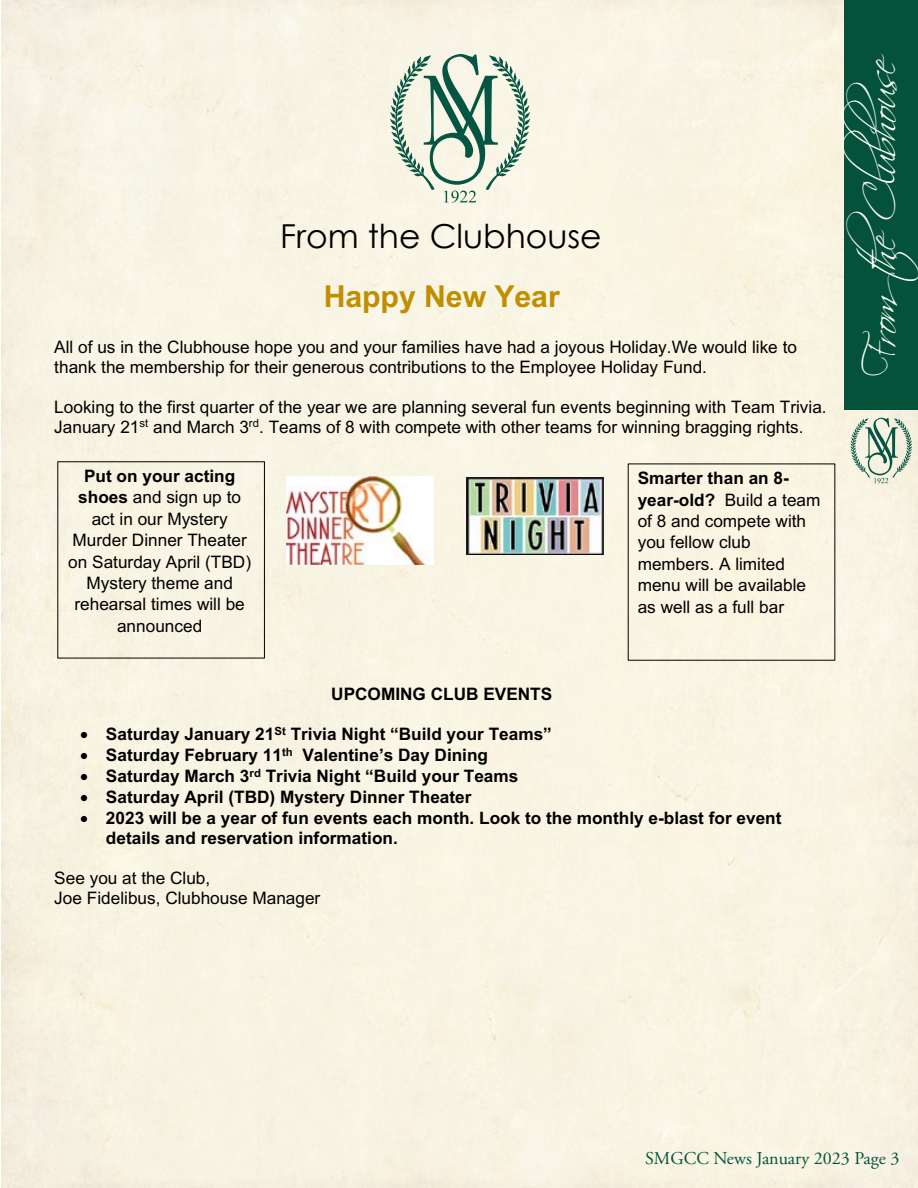
<style>
.page{position:relative;width:918px;height:1188px;background:#fff}
.page>*{position:absolute;margin:0;border:0;box-sizing:border-box;transform-origin:0 0}
.t1{font:43.5px "Scriptina";letter-spacing:-.095em;color:#fff}
.t2{font:33px "Century Gothic";color:#000}
.t3{font:700 30.3px "Arial";letter-spacing:-.005em;color:#bf8f00}
.t4{font:18px "Adobe Garamond Pro";color:#04523a}
.t5{font:17.25px/21.3px "Arial";color:#000}
.t6{font:700 17.25px/20px "Arial";color:#000}
.s1{font-weight:700}
</style>
<div class="page">
<div style="left:1px;top:0;width:917px;height:1188px;background:#f8f4e3"></div>
<div style="left:844px;top:0;width:74px;height:410px;background:#04523a"></div>
<svg style="left:850px;top:418px;width:62px;height:65px;background:#becdbb"></svg>
<svg style="left:390px;top:54px;width:140px;height:149px;background:#bfcfbf"></svg>
<img style="left:287px;top:477px;width:146px;height:88px">
<img style="left:467px;top:478px;width:136px;height:76px">
<h2 class="t2" style="left:280px;top:215px;width:323px">From the Clubhouse</h2>
<h3 class="t3" style="left:324px;top:275px;width:238px">Happy New Year</h3>
<p class="t5" style="left:54px;top:337px;width:744px;line-height:19.6px">All of us in the Clubhouse hope you and your families have had a joyous Holiday.We would like to thank the membership for their generous contributions to the Employee Holiday Fund.</p>
<p class="t5" style="left:54px;top:396px;width:774px;line-height:20px">Looking to the first quarter of the year we are planning several fun events beginning with Team Trivia.<br>January 21<sup>st</sup> and March 3<sup>rd</sup>. Teams of 8 with compete with other teams for winning bragging rights.</p>
<p class="t5" style="left:68px;top:465px;width:184px;text-align:center"><span class="s1">Put on your acting shoes</span> and sign up to act in our Mystery<br>Murder Dinner Theater on Saturday April (TBD)<br>Mystery theme and rehearsal times will be announced</p>
<p class="t5" style="left:638px;top:467px;width:184px"><span class="s1">Smarter than an 8- year-old?</span> Build a team of 8 and compete with you fellow club members. A limited menu will be available as well as a full bar</p>
<h1 class="t1" style="left:855px;top:376px;width:324px;rotate:-90deg">Fromthe Clubhouse</h1>
<p class="t6" style="left:331px;top:684px;width:222px">UPCOMING CLUB EVENTS</p>
<p class="t6" style="left:80px;top:725px;width:473px">• Saturday January 21<sup>St</sup> Trivia Night “Build your Teams”</p>
<p class="t6" style="left:80px;top:746px;width:409px">• Saturday February 11<sup>th</sup> Valentine’s Day Dining</p>
<p class="t6" style="left:80px;top:767px;width:440px">• Saturday March 3<sup>rd</sup> Trivia Night “Build your Teams</p>
<p class="t6" style="left:80px;top:788px;width:393px">• Saturday April (TBD) Mystery Dinner Theater</p>
<p class="t6" style="left:106px;top:809px;width:677px;text-indent:-26px">• 2023 will be a year of fun events each month. Look to the monthly e-blast for event details and reservation information.</p>
<p class="t5" style="left:54px;top:868px;width:268px;line-height:19.6px">See you at the Club,<br>Joe Fidelibus, Clubhouse Manager</p>
<p class="t4" style="left:645px;top:1147px;width:256px">SMGCC News January 2023 Page 3</p>
</div>
